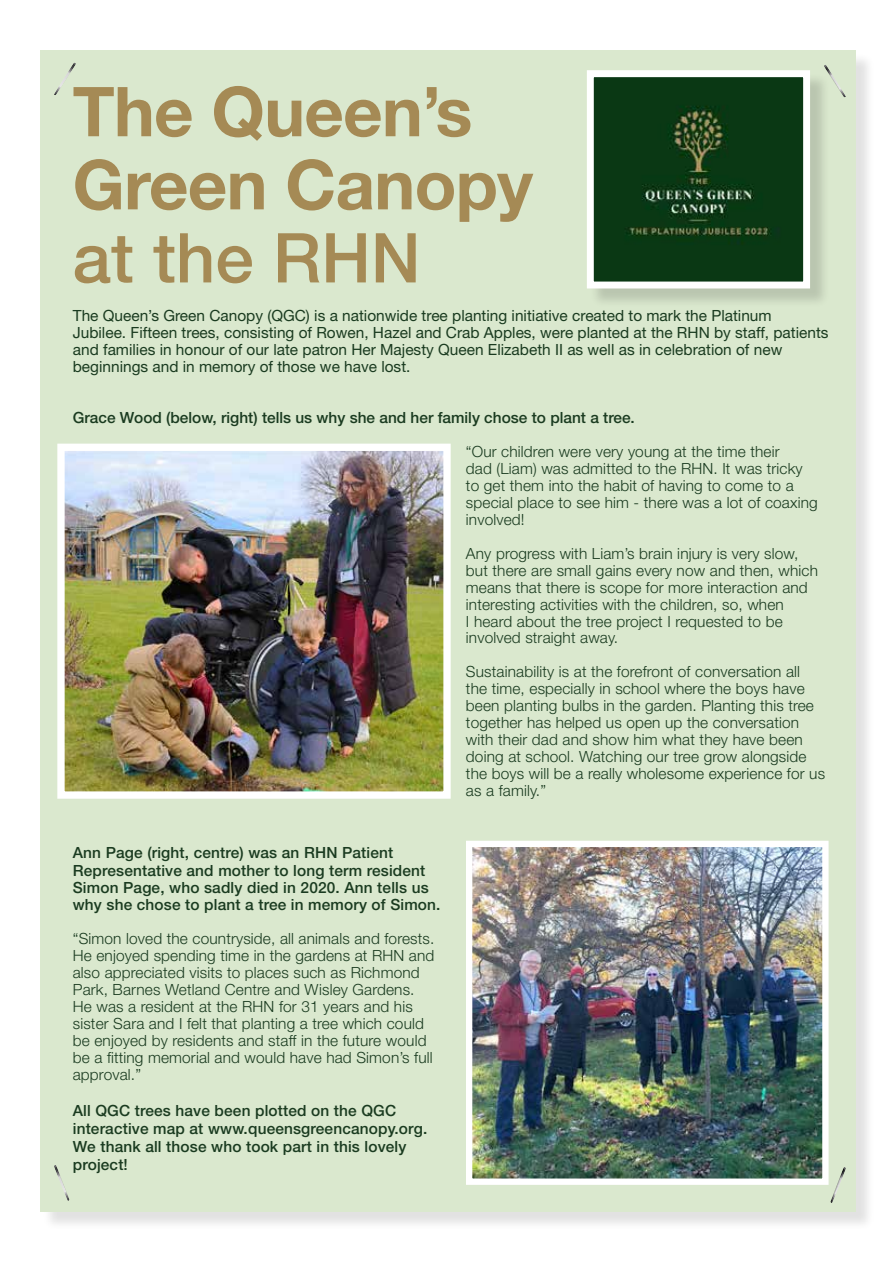
<style>
.page{position:relative;width:893px;height:1263px;background:#fff}
.page>*{position:absolute;margin:0;border:0;box-sizing:border-box;transform-origin:0 0}
.t1{font:700 68.85px/73.1px "Helvetica Neue LT Std";letter-spacing:-.01em;color:#a58a55}
.t2{font:500 68.85px "Helvetica Neue LT Std";color:#a58a55}
.t3{font:300 15.45px/17px "Helvetica Neue LT Std";letter-spacing:.01em;color:#1a3b20}
.t4{font:500 15.45px/18px "Helvetica Neue LT Std";letter-spacing:.01em;color:#1a3b20}
.t5{font:15.45px/17px "Helvetica Neue LT Std";color:#1a3b20}
</style>
<div class="page">
<div style="left:43px;top:53px;width:832px;height:1178px;background:#000;opacity:.12"></div>
<div style="left:41px;top:51px;width:815px;height:1161px;background:#dae8ce"></div>
<div style="left:590px;top:73px;width:240px;height:236px;background:#000;opacity:.15"></div>
<img style="left:595px;top:78px;width:207px;height:202px">
<div style="left:587px;top:70px;width:223px;height:218px;border:7px solid #fff"></div>
<img style="left:65px;top:452px;width:378px;height:339px">
<div style="left:57px;top:444px;width:394px;height:355px;border:7px solid #fff"></div>
<img style="left:473px;top:848px;width:349px;height:330px">
<div style="left:466px;top:841px;width:363px;height:344px;border:6px solid #fff"></div>
<svg style="left:54px;top:62px;width:22px;height:33px"></svg>
<svg style="left:54px;top:1165px;width:16px;height:36px"></svg>
<svg style="left:820px;top:65px;width:26px;height:35px"></svg>
<svg style="left:827px;top:1163px;width:19px;height:40px"></svg>
<h1 class="t1" style="left:73px;top:74px;width:462px">The Queen’s<br>Green Canopy</h1>
<h1 class="t2" style="left:73px;top:217px;width:349px">at the RHN</h1>
<p class="t5" style="left:73px;top:307px;width:757px">The Queen’s Green Canopy (QGC) is a nationwide tree planting initiative created to mark the Platinum Jubilee. Fifteen trees, consisting of Rowen, Hazel and Crab Apples, were planted at the RHN by staff, patients and families in honour of our late patron Her Majesty Queen Elizabeth II as well as in celebration of new beginnings and in memory of those we have lost.</p>
<p class="t4" style="left:73px;top:408px;width:564px">Grace Wood (below, right) tells us why she and her family chose to plant a tree.</p>
<p class="t3" style="left:466px;top:443px;width:353px">“Our children were very young at the time their<br>dad (Liam) was admitted to the RHN. It was tricky to get them into the habit of having to come to a special place to see him - there was a lot of coaxing involved!</p>
<p class="t3" style="left:466px;top:544px;width:353px">Any progress with Liam’s brain injury is very slow, but there are small gains every now and then, which means that there is scope for more interaction and interesting activities with the children, so, when<br>I heard about the tree project I requested to be involved straight away.</p>
<p class="t3" style="left:466px;top:663px;width:361px">Sustainability is at the forefront of conversation all the time, especially in school where the boys have been planting bulbs in the garden. Planting this tree together has helped us open up the conversation with their dad and show him what they have been doing at school. Watching our tree grow alongside the boys will be a really wholesome experience for us as a family.”</p>
<p class="t4" style="left:73px;top:843px;width:354px;line-height:18.5px">Ann Page (right, centre) was an RHN Patient<br>Representative and mother to long term resident</p>
<p class="t4" style="left:73px;top:879px;width:369px;line-height:17px">Simon Page, who sadly died in 2020. Ann tells us why she chose to plant a tree in memory of Simon.</p>
<p class="t3" style="left:73px;top:930px;width:363px">“Simon loved the countryside, all animals and forests.<br>He enjoyed spending time in the gardens at RHN and also appreciated visits to places such as Richmond Park, Barnes Wetland Centre and Wisley Gardens.<br>He was a resident at the RHN for 31 years and his sister Sara and I felt that planting a tree which could be enjoyed by residents and staff in the future would be a fitting memorial and would have had Simon’s full approval.”</p>
<p class="t4" style="left:73px;top:1101px;width:356px">All QGC trees have been plotted on the QGC interactive map at www.queensgreencanopy.org.<br>We thank all those who took part in this lovely project!</p>
</div>
